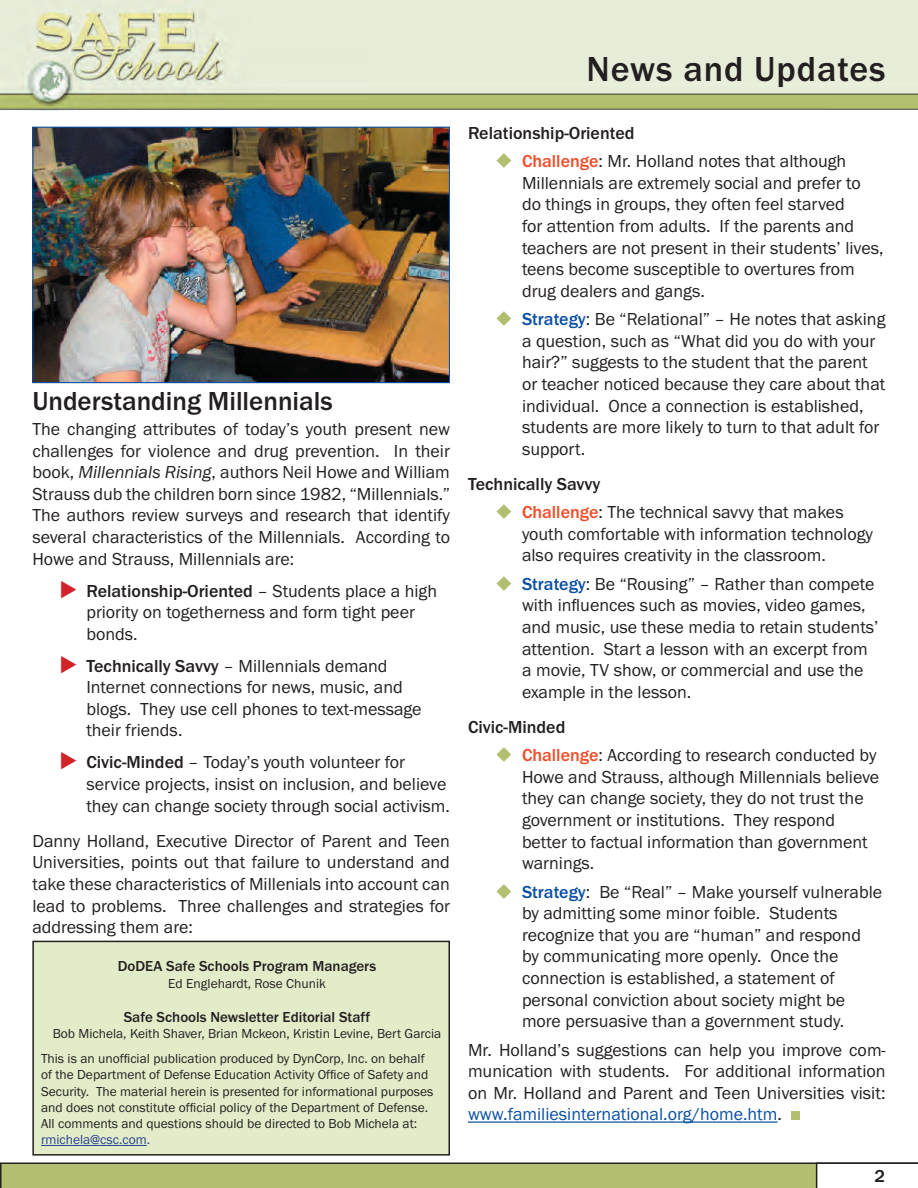
<style>
.page{position:relative;width:918px;height:1188px;background:#fff}
.page>*{position:absolute;margin:0;border:0;box-sizing:border-box;transform-origin:0 0}
.Sub_Page_Section_Headers{font:700 36px "Franklin Gothic";letter-spacing:.025em;color:#231f20}
.level_1_header{font:700 27px "Franklin Gothic";color:#231f20}
.Text_Bullets_2{font:18px/21.6px "Franklin Gothic";color:#231f20}
.Newsletter_body_text{font:18px/21.6px "Franklin Gothic";color:#231f20;text-align:justify}
.Newsletter_body_text-2{font:700 18px "Franklin Gothic";color:#231f20}
.Page_Numbers{font:700 18px "Franklin Gothic";color:#231f20}
.t1{font:700 15px "Franklin Gothic";color:#231f20}
.TOC_Items{font:13.5px/16.2px "Franklin Gothic";color:#231f20}
.s1{font-style:italic}
.s2{color:#d1232a}
.s3{font-weight:700}
.s4{color:#25408f}
.s5{color:#b3be70}
.s6{font-weight:700;color:#f04c27}
.s7{font-weight:700;color:#094fa3}
.s8{color:#094fa3}
</style>
<div class="page">
<img style="left:0;top:0;width:918px;height:111px">
<svg style="left:0;top:1162px;width:918px;height:26px;background:#b3bb7c"></svg>
<div style="left:33px;top:941px;width:416px;height:214px;background:#e3ecc9"></div>
<div style="left:32px;top:941px;width:418px;height:215px;border:2px solid #231f20"></div>
<hr style="left:41px;top:1145px;width:106px;height:1px;background:#25408f">
<hr style="left:468px;top:1121px;width:309px;height:2px;background:#094fa3">
<div style="left:791px;top:1111px;width:9px;height:9px;background:#b3be70"></div>
<img style="left:34px;top:129px;width:414px;height:252px">
<div style="left:32px;top:127px;width:418px;height:256px;border:1px solid #094fa3"></div>
<p class="level_1_header" style="left:32px;top:386px;width:302px">Understanding Millennials</p>
<p class="Newsletter_body_text" style="left:32px;top:418px;width:419px">The changing attributes of today’s youth present new challenges for violence and drug prevention. In their book, <span class="s1">Millennials Rising</span>, authors Neil Howe and William Strauss dub the children born since 1982, “Millennials.” The authors review surveys and research that identify several characteristics of the Millennials. According to Howe and Strauss, Millennials are:</p>
<p class="Text_Bullets_2" style="left:86px;top:580px;width:352px;text-indent:-27px"><span class="s2">◆</span> <span class="s3">Relationship-Oriented</span> – Students place a high priority on togetherness and form tight peer bonds.</p>
<p class="Text_Bullets_2" style="left:86px;top:655px;width:337px;text-indent:-27px"><span class="s2">◆</span> <span class="s3">Technically Savvy</span> – Millennials demand Internet connections for news, music, and blogs. They use cell phones to text-message their friends.</p>
<p class="Text_Bullets_2" style="left:86px;top:752px;width:365px;text-indent:-27px"><span class="s2">◆</span> <span class="s3">Civic-Minded</span> – Today’s youth volunteer for service projects, insist on inclusion, and believe they can change society through social activism.</p>
<p class="Newsletter_body_text" style="left:32px;top:830px;width:419px">Danny Holland, Executive Director of Parent and Teen Universities, points out that failure to understand and take these characteristics of Millenials into account can lead to problems. Three challenges and strategies for addressing them are:</p>
<p class="t1" style="left:118px;top:958px;width:260px">DoDEA Safe Schools Program Managers</p>
<p class="TOC_Items" style="left:168px;top:975px;width:159px">Ed Englehardt, Rose Chunik</p>
<p class="t1" style="left:124px;top:1008px;width:248px">Safe Schools Newsletter Editorial Staff</p>
<p class="TOC_Items" style="left:53px;top:1026px;width:390px">Bob Michela, Keith Shaver, Brian Mckeon, Kristin Levine, Bert Garcia</p>
<p class="TOC_Items" style="left:41px;top:1051px;width:394px">This is an unofficial publication produced by DynCorp, Inc. on behalf of the Department of Defense Education Activity Office of Safety and Security. The material herein is presented for informational purposes and does not constitute official policy of the Department of Defense.<br>All comments and questions should be directed to Bob Michela at: <span class="s4">rmichela@csc.com.</span></p>
<p class="Sub_Page_Section_Headers" style="left:587px;top:49px;width:301px">News and Updates</p>
<p class="Newsletter_body_text-2" style="left:468px;top:123px;width:168px">Relationship-Oriented</p>
<p class="Text_Bullets_2" style="left:522px;top:151px;width:363px;text-indent:-27px"><span class="s5">◆</span> <span class="s6">Challenge</span>: Mr. Holland notes that although Millennials are extremely social and prefer to do things in groups, they often feel starved<br>for attention from adults. If the parents and teachers are not present in their students’ lives, teens become susceptible to overtures from drug dealers and gangs.</p>
<p class="Text_Bullets_2" style="left:522px;top:309px;width:365px;text-indent:-27px"><span class="s5">◆</span> <span class="s7">Strategy</span>: Be “Relational” – He notes that asking a question, such as “What did you do with your hair?” suggests to the student that the parent or teacher noticed because they care about that individual. Once a connection is established, students are more likely to turn to that adult for support.</p>
<p class="Newsletter_body_text-2" style="left:468px;top:474px;width:134px">Technically Savvy</p>
<p class="Text_Bullets_2" style="left:522px;top:502px;width:353px;text-indent:-27px"><span class="s5">◆</span> <span class="s6">Challenge</span>: The technical savvy that makes youth comfortable with information technology also requires creativity in the classroom.</p>
<p class="Text_Bullets_2" style="left:522px;top:573px;width:358px;text-indent:-27px"><span class="s5">◆</span> <span class="s7">Strategy</span>: Be “Rousing” – Rather than compete with influences such as movies, video games, and music, use these media to retain students’ attention. Start a lesson with an excerpt from a movie, TV show, or commercial and use the example in the lesson.</p>
<p class="Newsletter_body_text-2" style="left:468px;top:717px;width:99px">Civic-Minded</p>
<p class="Text_Bullets_2" style="left:522px;top:745px;width:359px;text-indent:-27px"><span class="s5">◆</span> <span class="s6">Challenge</span>: According to research conducted by Howe and Strauss, although Millennials believe they can change society, they do not trust the government or institutions. They respond better to factual information than government warnings.</p>
<p class="Text_Bullets_2" style="left:522px;top:881px;width:362px;text-indent:-27px"><span class="s5">◆</span> <span class="s7">Strategy</span>: Be “Real” – Make yourself vulnerable by admitting some minor foible. Students recognize that you are “human” and respond by communicating more openly. Once the connection is established, a statement of personal conviction about society might be more persuasive than a government study.</p>
<p class="Newsletter_body_text" style="left:468px;top:1039px;width:419px">Mr. Holland’s suggestions can help you improve com&shy;munication with students. For additional information on Mr. Holland and Parent and Teen Universities visit: <span class="s8">www.familiesinternational.org/home.htm</span>.</p>
<p class="Page_Numbers" style="left:874px;top:1166px;width:12px">2</p>
</div>
